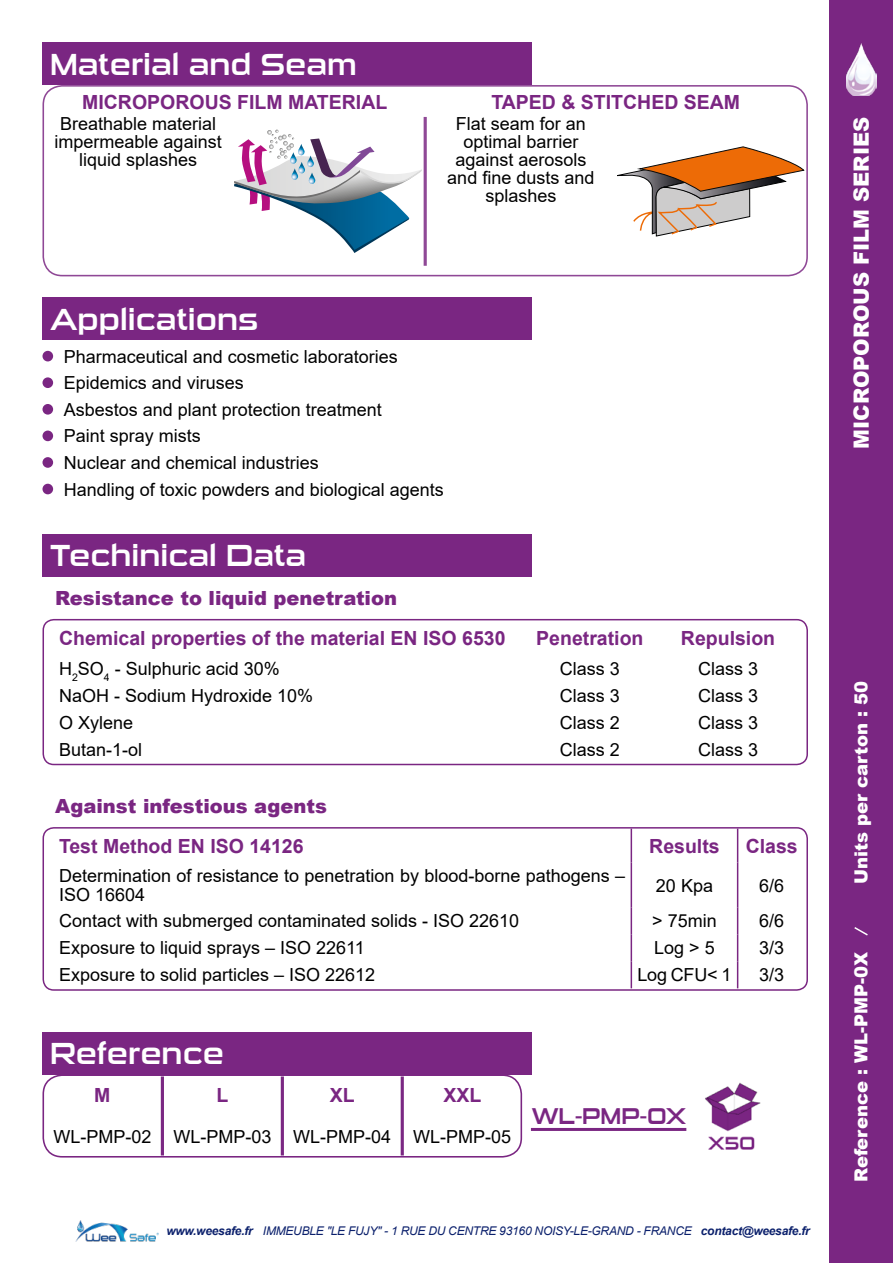
<style>
.page{position:relative;width:893px;height:1263px;background:#fff}
.page>*{position:absolute;margin:0;border:0;box-sizing:border-box;transform-origin:0 0}
.t1{font:30px "Sui Generis Rg";color:#fff}
.t2{font:22.5px "Sui Generis Rg";color:#7a2682}
.t3{font:900 21px "Arial";color:#fff}
.t4{font:700 19.5px "Arial";color:#7a2682}
.t5{font:900 19.5px "Arial";color:#7a2682}
.t6{font:18px/18px "Arial";color:#000}
.t7{font:900 18px "Arial";color:#fff}
.t8{font:italic 12px "Arial";letter-spacing:-.02em;color:#0b206c}
.s1{font-weight:700}
</style>
<div class="page">
<div style="left:829px;top:0;width:64px;height:1263px;background:#7a2682"></div>
<div style="left:42px;top:85px;width:766px;height:191px;border:2px solid #7a2682;border-radius:19px"></div>
<hr style="left:424px;top:117px;width:3px;height:149px;background:#7a2682">
<svg style="left:854px;top:927px;width:14px;height:9px"></svg>
<img style="left:846px;top:43px;width:30px;height:53px">
<svg style="left:234px;top:130px;width:188px;height:123px"></svg>
<img style="left:76px;top:1220px;width:82px;height:22px">
<svg style="left:617px;top:147px;width:187px;height:89px"></svg>
<img style="left:705px;top:1082px;width:56px;height:68px">
<div style="left:42px;top:1074px;width:480px;height:83px;border:2px solid #7a2682;border-radius:19px"></div>
<hr style="left:281px;top:1076px;width:3px;height:79px;background:#7a2682">
<hr style="left:161px;top:1076px;width:3px;height:79px;background:#7a2682">
<hr style="left:401px;top:1076px;width:3px;height:79px;background:#7a2682">
<hr style="left:531px;top:1128px;width:155px;height:3px;background:#7a2682">
<div style="left:42px;top:351px;width:11px;height:10px;background:#7a2682;border-radius:50%"></div>
<div style="left:42px;top:377px;width:11px;height:11px;background:#7a2682;border-radius:50%"></div>
<div style="left:42px;top:404px;width:11px;height:11px;background:#7a2682;border-radius:50%"></div>
<div style="left:42px;top:431px;width:11px;height:10px;background:#7a2682;border-radius:50%"></div>
<div style="left:42px;top:457px;width:11px;height:11px;background:#7a2682;border-radius:50%"></div>
<div style="left:42px;top:484px;width:11px;height:10px;background:#7a2682;border-radius:50%"></div>
<hr style="left:631px;top:828px;width:1px;height:35px;background:#7a2682">
<hr style="left:737px;top:828px;width:1px;height:35px;background:#7a2682">
<hr style="left:631px;top:863px;width:1px;height:44px;background:#7a2682">
<hr style="left:737px;top:863px;width:1px;height:44px;background:#7a2682">
<svg style="left:631px;top:907px;width:1px;height:81px"></svg>
<svg style="left:737px;top:907px;width:1px;height:81px"></svg>
<div style="left:43px;top:827px;width:765px;height:164px;border:2px solid #7a2682;border-radius:11px"></div>
<div style="left:43px;top:619px;width:765px;height:146px;border:2px solid #7a2682;border-radius:11px"></div>
<div style="left:43px;top:534px;width:488px;height:42px;background:#7a2682"></div>
<div style="left:43px;top:298px;width:488px;height:42px;background:#7a2682"></div>
<div style="left:43px;top:1032px;width:488px;height:42px;background:#7a2682"></div>
<div style="left:43px;top:43px;width:488px;height:42px;background:#7a2682"></div>
<h1 class="t1" style="left:50px;top:47px;width:308px">Material and Seam</h1>
<p class="t4" style="left:82px;top:88px;width:307px">MICROPOROUS FILM MATERIAL</p>
<p class="t6" style="left:55px;top:115px;width:169px;text-align:center">Breathable material impermeable against liquid splashes</p>
<h1 class="t1" style="left:50px;top:302px;width:210px">Applications</h1>
<p class="t6" style="left:64px;top:347px;width:336px">Pharmaceutical and cosmetic laboratories</p>
<p class="t6" style="left:64px;top:374px;width:182px">Epidemics and viruses</p>
<p class="t6" style="left:64px;top:396px;width:320px;line-height:26.5px">Asbestos and plant protection treatment<br>Paint spray mists</p>
<p class="t4" style="left:491px;top:88px;width:250px">TAPED &amp; STITCHED SEAM</p>
<p class="t6" style="left:447px;top:115px;width:149px;text-align:center">Flat seam for an optimal barrier against aerosols and fine dusts and splashes</p>
<p class="t6" style="left:64px;top:449px;width:382px;line-height:26.5px">Nuclear and chemical industries<br>Handling of toxic powders and biological agents</p>
<h1 class="t1" style="left:50px;top:538px;width:258px">Techinical Data</h1>
<p class="t5" style="left:55px;top:583px;width:343px">Resistance to liquid penetration</p>
<p class="t4" style="left:59px;top:624px;width:448px">Chemical properties of the material EN ISO 6530</p>
<p class="t4" style="left:536px;top:624px;width:109px">Penetration</p>
<p class="t4" style="left:681px;top:624px;width:96px">Repulsion</p>
<p class="t6" style="left:59px;top:659px;width:222px">H<sub>2</sub>SO<sub>4</sub> - Sulphuric acid 30%</p>
<p class="t6" style="left:560px;top:659px;width:62px">Class 3</p>
<p class="t6" style="left:698px;top:659px;width:62px">Class 3</p>
<p class="t6" style="left:59px;top:686px;width:256px">NaOH - Sodium Hydroxide 10%</p>
<p class="t6" style="left:560px;top:686px;width:62px">Class 3</p>
<p class="t6" style="left:698px;top:686px;width:62px">Class 3</p>
<p class="t6" style="left:59px;top:713px;width:76px">O Xylene</p>
<p class="t6" style="left:560px;top:713px;width:62px">Class 2</p>
<p class="t6" style="left:698px;top:713px;width:62px">Class 3</p>
<p class="t6" style="left:59px;top:740px;width:85px">Butan-1-ol</p>
<p class="t6" style="left:560px;top:740px;width:62px">Class 2</p>
<p class="t6" style="left:698px;top:740px;width:62px">Class 3</p>
<p class="t5" style="left:55px;top:792px;width:273px">Against infestious agents</p>
<p class="t4" style="left:59px;top:832px;width:246px">Test Method EN ISO 14126</p>
<p class="t4" style="left:649px;top:832px;width:72px">Results</p>
<p class="t4" style="left:746px;top:832px;width:54px">Class</p>
<p class="t6" style="left:59px;top:865px;width:568px;line-height:19.5px">Determination of resistance to penetration by blood-borne pathogens –<br>ISO 16604</p>
<p class="t6" style="left:656px;top:876px;width:59px">20 Kpa</p>
<p class="t6" style="left:759px;top:876px;width:27px">6/6</p>
<p class="t6" style="left:59px;top:912px;width:462px">Contact with submerged contaminated solids - ISO 22610</p>
<p class="t6" style="left:652px;top:912px;width:66px">&gt; 75min</p>
<p class="t6" style="left:759px;top:912px;width:27px">6/6</p>
<p class="t6" style="left:59px;top:939px;width:307px">Exposure to liquid sprays – ISO 22611</p>
<p class="t6" style="left:654px;top:939px;width:62px">Log &gt; 5</p>
<p class="t6" style="left:759px;top:939px;width:27px">3/3</p>
<p class="t6" style="left:59px;top:966px;width:318px">Exposure to solid particles – ISO 22612</p>
<p class="t6" style="left:637px;top:966px;width:96px">Log CFU&lt; 1</p>
<p class="t6" style="left:759px;top:966px;width:27px">3/3</p>
<h1 class="t1" style="left:50px;top:1036px;width:176px">Reference</h1>
<p class="t4" style="left:94px;top:1082px;width:18px">M</p>
<p class="t4" style="left:217px;top:1082px;width:13px">L</p>
<p class="t4" style="left:330px;top:1082px;width:26px">XL</p>
<p class="t4" style="left:443px;top:1082px;width:39px">XXL</p>
<p class="t6" style="left:53px;top:1128px;width:459px">WL-PMP-02 WL-PMP-03 WL-PMP-04 WL-PMP-05</p>
<p class="t2" style="left:532px;top:1103px;width:156px">WL-PMP-0X</p>
<p class="t8" style="left:166px;top:1223px;width:645px"><span class="s1">www.weesafe.fr</span> IMMEUBLE "LE FUJY" - 1 RUE DU CENTRE 93160 NOISY-LE-GRAND - FRANCE <span class="s1">contact@weesafe.fr</span></p>
<p class="t3" style="left:846px;top:449px;width:333px;rotate:-90deg">MICROPOROUS FILM SERIES</p>
<p class="t7" style="left:848px;top:884px;width:204px;rotate:-90deg">Units per carton : 50</p>
<p class="t7" style="left:848px;top:1182px;width:231px;rotate:-90deg">Reference : WL-PMP-0X</p>
</div>
